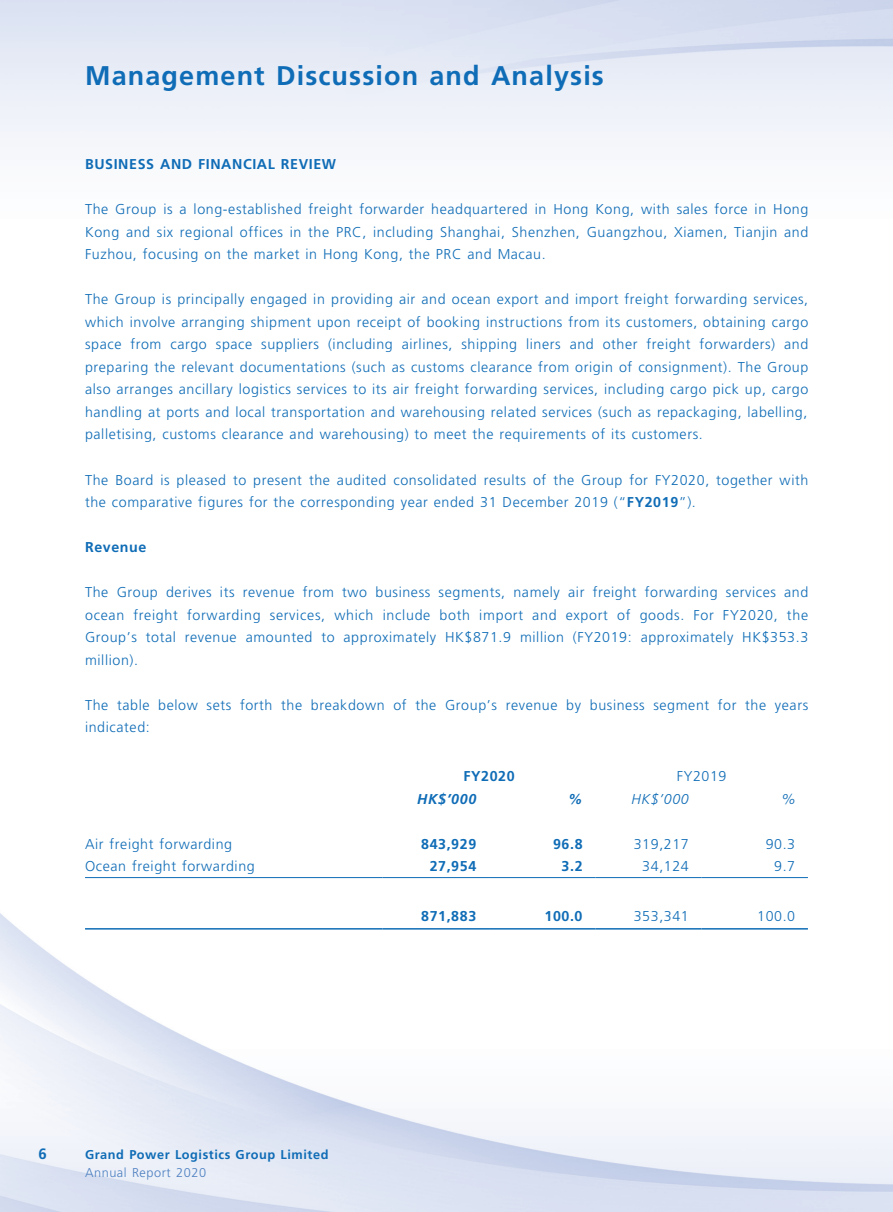
<style>
.page{position:relative;width:893px;height:1212px;background:#fff}
.page>*{position:absolute;margin:0;border:0;box-sizing:border-box;transform-origin:0 0}
.t1{font:700 27px "Frutiger";letter-spacing:.04em;color:#0f6cb6}
.t2{font:700 15px "Frutiger";color:#0f6cb6}
.t3{font:300 14.25px/22.5px "Frutiger";letter-spacing:.04em;color:#0f6cb6;text-align:justify}
.t4{font:700 14.25px "Frutiger";letter-spacing:.04em;color:#0f6cb6}
.t5{font:italic 700 14.25px "Frutiger";color:#0f6cb6}
.t6{font:italic 300 14.25px "Frutiger";color:#0f6cb6}
.t7{font:700 12.75px "Frutiger";letter-spacing:.04em;color:#0f6cb6}
.t8{font:300 12.75px "Frutiger";letter-spacing:.04em;color:#4b7fc1}
.s1{font-weight:700}
</style>
<div class="page">
<hr style="left:85px;top:877px;width:298px;height:1px;background:#0f6cb6">
<hr style="left:383px;top:877px;width:106px;height:1px;background:#0f6cb6">
<hr style="left:489px;top:877px;width:106px;height:1px;background:#0f6cb6">
<hr style="left:595px;top:877px;width:107px;height:1px;background:#0f6cb6">
<hr style="left:702px;top:877px;width:106px;height:1px;background:#0f6cb6">
<hr style="left:85px;top:928px;width:298px;height:1px;background:#0f6cb6">
<hr style="left:383px;top:928px;width:106px;height:1px;background:#0f6cb6">
<hr style="left:489px;top:928px;width:106px;height:1px;background:#0f6cb6">
<hr style="left:595px;top:928px;width:107px;height:1px;background:#0f6cb6">
<hr style="left:702px;top:928px;width:106px;height:1px;background:#0f6cb6">
<h1 class="t1" style="left:85px;top:59px;width:520px">Management Discussion and Analysis</h1>
<p class="t4" style="left:85px;top:156px;width:253px">BUSINESS AND FINANCIAL REVIEW</p>
<p class="t3" style="left:85px;top:198px;width:725px">The Group is a long-established freight forwarder headquartered in Hong Kong, with sales force in Hong Kong and six regional offices in the PRC, including Shanghai, Shenzhen, Guangzhou, Xiamen, Tianjin and Fuzhou, focusing on the market in Hong Kong, the PRC and Macau.</p>
<p class="t3" style="left:85px;top:288px;width:725px">The Group is principally engaged in providing air and ocean export and import freight forwarding services, which involve arranging shipment upon receipt of booking instructions from its customers, obtaining cargo space from cargo space suppliers (including airlines, shipping liners and other freight forwarders) and preparing the relevant documentations (such as customs clearance from origin of consignment). The Group also arranges ancillary logistics services to its air freight forwarding services, including cargo pick up, cargo handling at ports and local transportation and warehousing related services (such as repackaging, labelling, palletising, customs clearance and warehousing) to meet the requirements of its customers.</p>
<p class="t3" style="left:85px;top:468px;width:725px">The Board is pleased to present the audited consolidated results of the Group for FY2020, together with the comparative figures for the corresponding year ended 31 December 2019 (“<span class="s1">FY2019</span>”).</p>
<p class="t4" style="left:85px;top:539px;width:63px">Revenue</p>
<p class="t3" style="left:85px;top:581px;width:725px">The Group derives its revenue from two business segments, namely air freight forwarding services and ocean freight forwarding services, which include both import and export of goods. For FY2020, the Group’s total revenue amounted to approximately HK$871.9 million (FY2019: approximately HK$353.3 million).</p>
<p class="t3" style="left:85px;top:693px;width:725px">The table below sets forth the breakdown of the Group’s revenue by business segment for the years indicated:</p>
<p class="t4" style="left:463px;top:768px;width:53px">FY2020</p>
<p class="t3" style="left:677px;top:765px;width:51px">FY2019</p>
<p class="t5" style="left:417px;top:790px;width:61px">HK$’000</p>
<p class="t5" style="left:568px;top:790px;width:16px">%</p>
<p class="t6" style="left:631px;top:791px;width:59px">HK$’000</p>
<p class="t6" style="left:782px;top:791px;width:15px">%</p>
<p class="t3" style="left:85px;top:833px;width:149px">Air freight forwarding</p>
<p class="t4" style="left:421px;top:835px;width:57px">843,929</p>
<p class="t4" style="left:553px;top:835px;width:31px">96.8</p>
<p class="t3" style="left:634px;top:833px;width:57px">319,217</p>
<p class="t3" style="left:766px;top:833px;width:31px">90.3</p>
<p class="t3" style="left:85px;top:855px;width:171px">Ocean freight forwarding</p>
<p class="t4" style="left:430px;top:858px;width:48px">27,954</p>
<p class="t4" style="left:562px;top:858px;width:23px">3.2</p>
<p class="t3" style="left:642px;top:855px;width:48px">34,124</p>
<p class="t3" style="left:774px;top:855px;width:23px">9.7</p>
<p class="t4" style="left:421px;top:907px;width:57px">871,883</p>
<p class="t4" style="left:544px;top:907px;width:40px">100.0</p>
<p class="t3" style="left:634px;top:905px;width:57px">353,341</p>
<p class="t3" style="left:757px;top:905px;width:40px">100.0</p>
<p class="t2" style="left:38px;top:1145px;width:10px">6</p>
<p class="t7" style="left:85px;top:1147px;width:245px">Grand Power Logistics Group Limited</p>
<p class="t8" style="left:85px;top:1165px;width:123px">Annual Report 2020</p>
</div>
